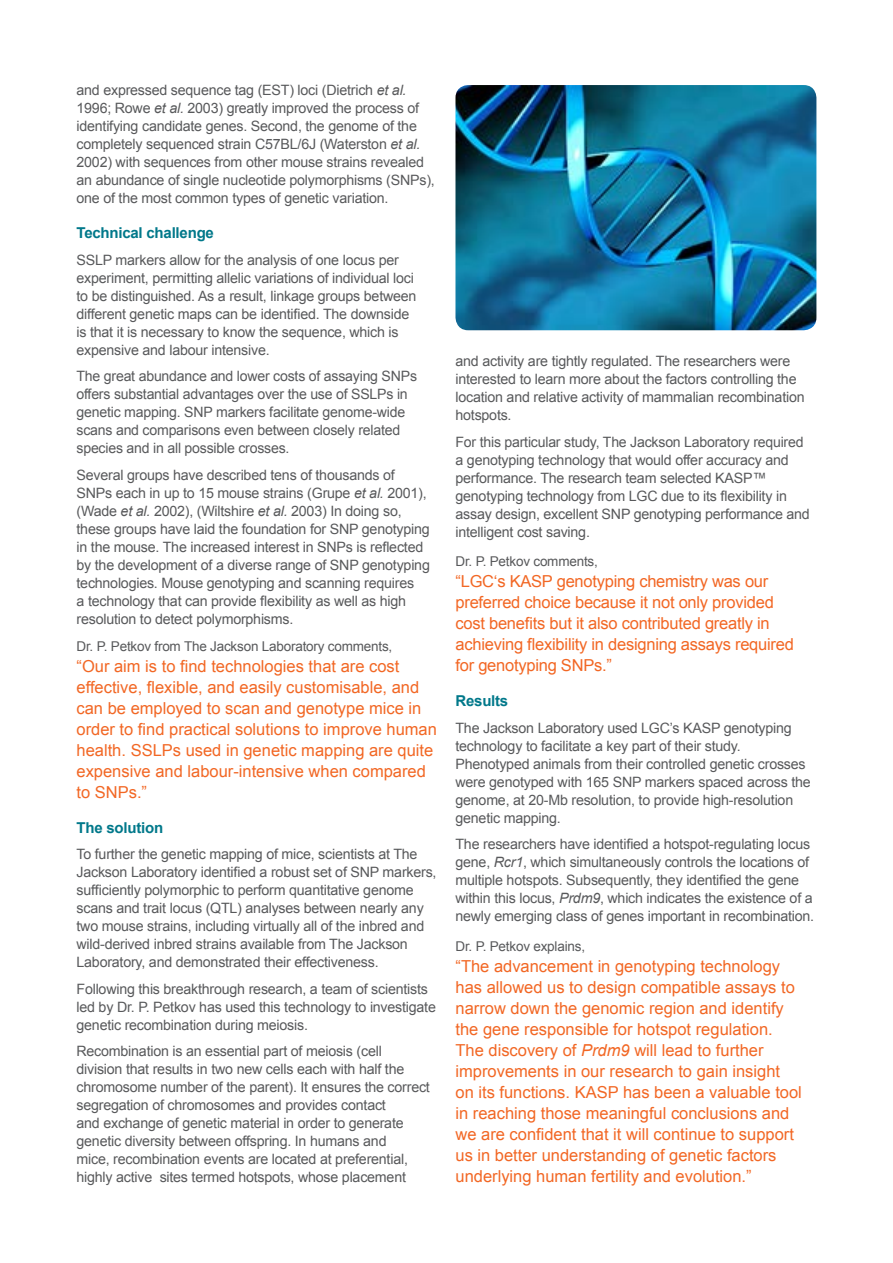
<style>
.page{position:relative;width:893px;height:1263px;background:#fff}
.page>*{position:absolute;margin:0;border:0;box-sizing:border-box;transform-origin:0 0}
.t1{font:16.5px/21px "Arial";color:#f26724}
.t2{font:700 15px "Arial";letter-spacing:-.015em;color:#00788a}
.t3{font:14.25px/18px "Arial";letter-spacing:-.015em;color:#58595b}
.t4{font:13.5px "Arial";letter-spacing:-.015em;color:#58595b}
.s1{font-style:italic}
</style>
<div class="page">
<img style="left:455px;top:85px;width:361px;height:245px">
<p class="t3" style="left:77px;top:82px;width:360px">and expressed sequence tag (EST) loci (Dietrich <span class="s1">et al.<br></span>1996; Rowe <span class="s1">et al.</span> 2003) greatly improved the process of identifying candidate genes. Second, the genome of the completely sequenced strain C57BL/6J (Waterston <span class="s1">et al.<br></span>2002) with sequences from other mouse strains revealed an abundance of single nucleotide polymorphisms (SNPs), one of the most common types of genetic variation.</p>
<p class="t2" style="left:77px;top:223px;width:139px">Technical challenge</p>
<p class="t3" style="left:77px;top:251px;width:341px">SSLP markers allow for the analysis of one locus per experiment, permitting allelic variations of individual loci to be distinguished. As a result, linkage groups between different genetic maps can be identified. The downside is that it is necessary to know the sequence, which is expensive and labour intensive.</p>
<p class="t3" style="left:77px;top:368px;width:342px">The great abundance and lower costs of assaying SNPs offers substantial advantages over the use of SSLPs in genetic mapping. SNP markers facilitate genome-wide scans and comparisons even between closely related species and in all possible crosses.</p>
<p class="t3" style="left:77px;top:466px;width:355px">Several groups have described tens of thousands of SNPs each in up to 15 mouse strains (Grupe <span class="s1">et al.</span> 2001), (Wade <span class="s1">et al.</span> 2002), (Wiltshire <span class="s1">et al.</span> 2003) In doing so, these groups have laid the foundation for SNP genotyping in the mouse. The increased interest in SNPs is reflected by the development of a diverse range of SNP genotyping technologies. Mouse genotyping and scanning requires<br>a technology that can provide flexibility as well as high resolution to detect polymorphisms.</p>
<p class="t4" style="left:77px;top:637px;width:317px">Dr. P. Petkov from The Jackson Laboratory comments,</p>
<p class="t1" style="left:77px;top:655px;width:362px">“Our aim is to find technologies that are cost effective, flexible, and easily customisable, and can be employed to scan and genotype mice in order to find practical solutions to improve human health. SSLPs used in genetic mapping are quite expensive and labour-intensive when compared to SNPs.”</p>
<p class="t2" style="left:77px;top:817px;width:88px">The solution</p>
<p class="t3" style="left:77px;top:845px;width:362px">To further the genetic mapping of mice, scientists at The Jackson Laboratory identified a robust set of SNP markers, sufficiently polymorphic to perform quantitative genome scans and trait locus (QTL) analyses between nearly any two mouse strains, including virtually all of the inbred and wild-derived inbred strains available from The Jackson Laboratory, and demonstrated their effectiveness.</p>
<p class="t3" style="left:77px;top:980px;width:361px">Following this breakthrough research, a team of scientists led by Dr. P. Petkov has used this technology to investigate genetic recombination during meiosis.</p>
<p class="t3" style="left:77px;top:1042px;width:355px">Recombination is an essential part of meiosis (cell division that results in two new cells each with half the chromosome number of the parent). It ensures the correct segregation of chromosomes and provides contact<br>and exchange of genetic material in order to generate genetic diversity between offspring. In humans and<br>mice, recombination events are located at preferential, highly active sites termed hotspots, whose placement</p>
<p class="t3" style="left:455px;top:352px;width:351px">and activity are tightly regulated. The researchers were interested to learn more about the factors controlling the location and relative activity of mammalian recombination hotspots.</p>
<p class="t3" style="left:455px;top:433px;width:356px">For this particular study, The Jackson Laboratory required a genotyping technology that would offer accuracy and performance. The research team selected KASP™ genotyping technology from LGC due to its flexibility in assay design, excellent SNP genotyping performance and intelligent cost saving.</p>
<p class="t4" style="left:455px;top:553px;width:144px">Dr. P. Petkov comments,</p>
<p class="t1" style="left:455px;top:571px;width:340px">“LGC‘s KASP genotyping chemistry was our preferred choice because it not only provided cost benefits but it also contributed greatly in achieving flexibility in designing assays required for genotyping SNPs.”</p>
<p class="t2" style="left:455px;top:691px;width:54px">Results</p>
<p class="t3" style="left:455px;top:719px;width:357px">The Jackson Laboratory used LGC’s KASP genotyping technology to facilitate a key part of their study.<br>Phenotyped animals from their controlled genetic crosses were genotyped with 165 SNP markers spaced across the genome, at 20-Mb resolution, to provide high-resolution genetic mapping.</p>
<p class="t3" style="left:455px;top:835px;width:360px">The researchers have identified a hotspot-regulating locus gene, <span class="s1">Rcr1</span>, which simultaneously controls the locations of multiple hotspots. Subsequently, they identified the gene within this locus, <span class="s1">Prdm9</span>, which indicates the existence of a newly emerging class of genes important in recombination.</p>
<p class="t4" style="left:455px;top:937px;width:131px">Dr. P. Petkov explains,</p>
<p class="t1" style="left:455px;top:956px;width:348px">“The advancement in genotyping technology has allowed us to design compatible assays to narrow down the genomic region and identify the gene responsible for hotspot regulation.<br>The discovery of <span class="s1">Prdm9</span> will lead to further improvements in our research to gain insight on its functions. KASP has been a valuable tool in reaching those meaningful conclusions and we are confident that it will continue to support us in better understanding of genetic factors underlying human fertility and evolution.”</p>
</div>
